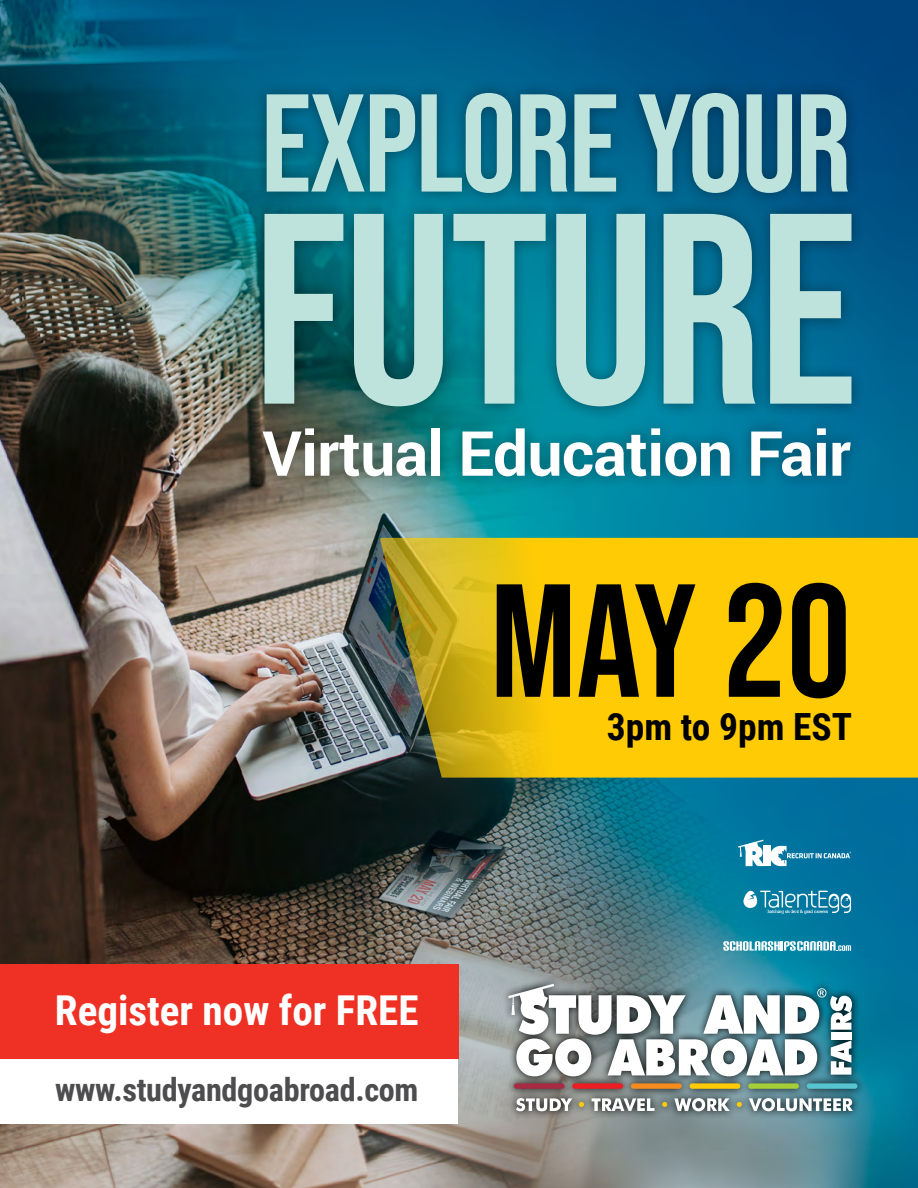
<style>
.page{position:relative;width:918px;height:1188px;background:#fff}
.page>*{position:absolute;margin:0;border:0;box-sizing:border-box;transform-origin:0 0}
.t1{font:271.05px "Bebas Neue";letter-spacing:-.01em;color:#bde3dc}
.t2{font:160.65px "Bebas Neue";color:#000}
.t3{font:138.9px "Bebas Neue";letter-spacing:-.015em;color:#bde3dc}
.t4{font:700 62.25px "Roboto";letter-spacing:-.01em;color:#fff}
.t5{font:700 41.1px "Roboto Condensed";color:#fff}
.t6{font:700 37.5px "Roboto Condensed";color:#000}
.t7{font:700 32.25px "Roboto Condensed";letter-spacing:-.01em;color:#4d4d4f}
</style>
<div class="page">
<img style="left:0;top:0;width:918px;height:1188px">
<svg style="left:500px;top:976px;width:366px;height:143px;background:#61868e"></svg>
<svg style="left:516px;top:1098px;width:56px;height:13px"></svg>
<svg style="left:592px;top:1098px;width:63px;height:13px"></svg>
<svg style="left:674px;top:1098px;width:56px;height:13px"></svg>
<svg style="left:749px;top:1098px;width:104px;height:13px"></svg>
<svg style="left:579px;top:1102px;width:5px;height:5px"></svg>
<svg style="left:662px;top:1102px;width:5px;height:5px"></svg>
<svg style="left:737px;top:1102px;width:5px;height:5px"></svg>
<div style="left:514px;top:1083px;width:51px;height:6px;background:#a62b43;border-radius:3px"></div>
<div style="left:572px;top:1083px;width:51px;height:6px;background:#ed1d24;border-radius:3px"></div>
<div style="left:631px;top:1083px;width:51px;height:6px;background:#f68b1f;border-radius:3px"></div>
<div style="left:690px;top:1083px;width:50px;height:6px;background:#ffcb05;border-radius:3px"></div>
<div style="left:748px;top:1083px;width:51px;height:6px;background:#a6ce39;border-radius:3px"></div>
<div style="left:807px;top:1083px;width:51px;height:6px;background:#56c5d0;border-radius:3px"></div>
<svg style="left:508px;top:984px;width:344px;height:92px"></svg>
<div style="left:0;top:1057px;width:457px;height:67px;background:#fff"></div>
<svg style="left:738px;top:840px;width:113px;height:26px"></svg>
<svg style="left:723px;top:941px;width:128px;height:10px"></svg>
<svg style="left:743px;top:891px;width:108px;height:23px;background:#479db9"></svg>
<div style="left:250px;top:78px;width:616px;height:343px;background:#000;opacity:.4"></div>
<div style="left:249px;top:414px;width:615px;height:77px;background:#000;opacity:.4"></div>
<svg style="left:380px;top:538px;width:538px;height:240px;background:#e9be0e"></svg>
<div style="left:0;top:965px;width:459px;height:94px;background:#ee3124"></div>
<h3 class="t3" style="left:261px;top:65px;width:592px">EXPLOREYOUR</h3>
<h1 class="t1" style="left:253px;top:156px;width:606px">FUTURE</h1>
<h3 class="t4" style="left:262px;top:410px;width:590px">Virtual Education Fair</h3>
<h2 class="t2" style="left:490px;top:550px;width:362px">MAY 20</h2>
<p class="t5" style="left:55px;top:981px;width:365px">Register now for FREE</p>
<p class="t7" style="left:55px;top:1067px;width:365px">www.studyandgoabroad.com</p>
<p class="t6" style="left:607px;top:700px;width:247px">3pm to 9pm EST</p>
</div>
